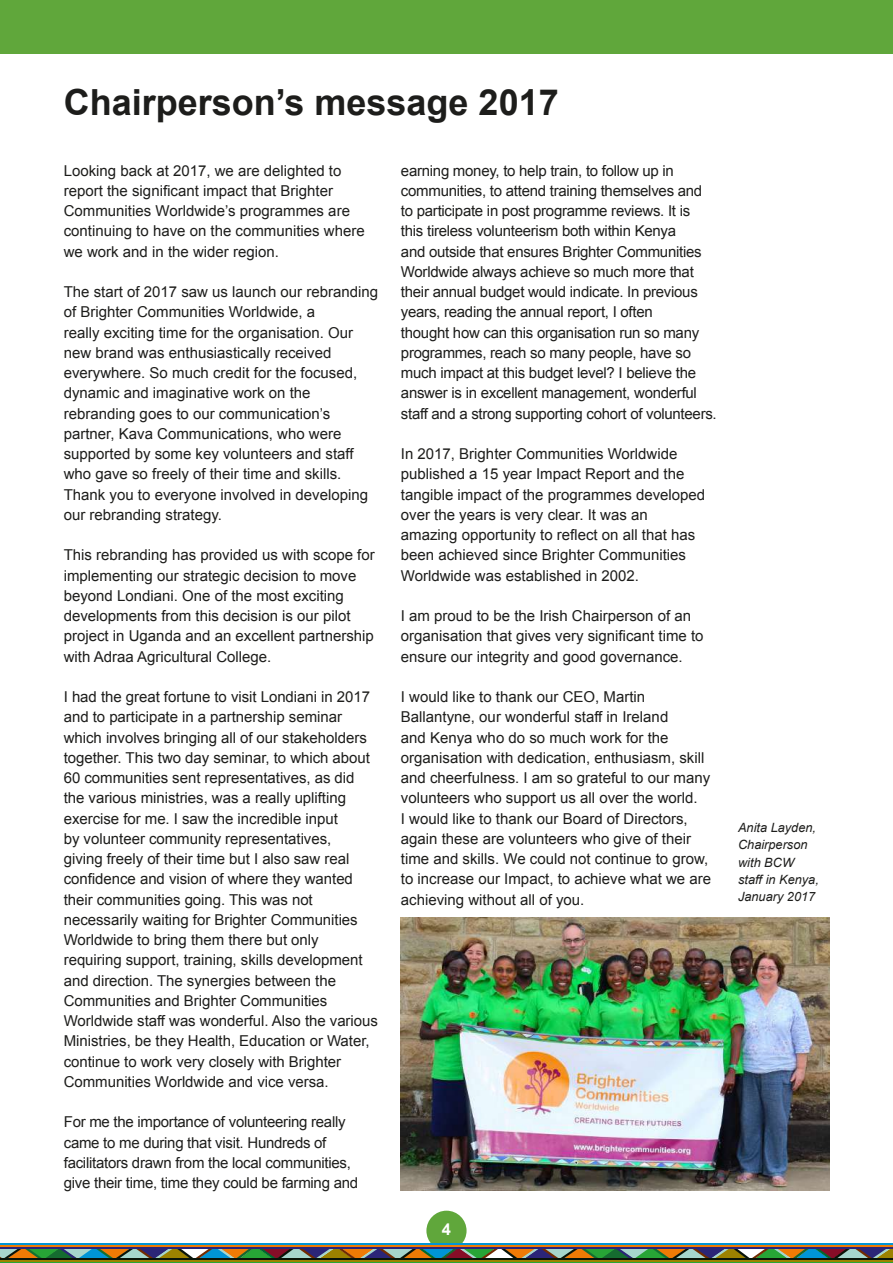
<style>
.page{position:relative;width:893px;height:1263px;background:#fff}
.page>*{position:absolute;margin:0;border:0;box-sizing:border-box;transform-origin:0 0}
.t1{font:700 36px "Arial";color:#1d1d1b}
.t2{font:700 16.5px "Arial";color:#fff}
.t3{font:15px/20.2px "Arial";color:#1d1d1b}
.t4{font:15px/20.2px "Arial";letter-spacing:-.02em;color:#1d1d1b}
.t5{font:italic 12.75px/17.2px "Arial";color:#1d1d1b}
</style>
<div class="page">
<div style="left:426px;top:1211px;width:41px;height:40px;background:#60a73b;border-radius:50%"></div>
<div style="left:0;top:0;width:893px;height:54px;background:#60a73b"></div>
<svg style="left:0;top:1248px;width:893px;height:10px;background:#6f7a63"></svg>
<hr style="left:0;top:1243px;width:893px;height:2px;background:#0095d6">
<hr style="left:0;top:1245px;width:893px;height:2px;background:#ef7b05">
<hr style="left:0;top:1258px;width:893px;height:2px;background:#091408">
<hr style="left:0;top:1260px;width:893px;height:2px;background:#9c8200">
<hr style="left:0;top:1247px;width:893px;height:1px;background:#2b2577">
<hr style="left:0;top:1262px;width:893px;height:1px;background:#27a536">
<img style="left:401px;top:917px;width:428px;height:273px">
<h1 class="t1" style="left:64px;top:78px;width:496px">Chairperson’s message 2017</h1>
<p class="t3" style="left:64px;top:160px;width:302px">Looking back at 2017, we are delighted to report the significant impact that Brighter Communities Worldwide’s programmes are continuing to have on the communities where we work and in the wider region.</p>
<p class="t3" style="left:64px;top:282px;width:316px">The start of 2017 saw us launch our rebranding of Brighter Communities Worldwide, a<br>really exciting time for the organisation. Our new brand was enthusiastically received everywhere. So much credit for the focused, dynamic and imaginative work on the rebranding goes to our communication’s partner, Kava Communications, who were supported by some key volunteers and staff who gave so freely of their time and skills.<br>Thank you to everyone involved in developing our rebranding strategy.</p>
<p class="t3" style="left:64px;top:545px;width:312px">This rebranding has provided us with scope for implementing our strategic decision to move beyond Londiani. One of the most exciting developments from this decision is our pilot project in Uganda and an excellent partnership with Adraa Agricultural College.</p>
<p class="t3" style="left:64px;top:687px;width:316px">I had the great fortune to visit Londiani in 2017 and to participate in a partnership seminar which involves bringing all of our stakeholders together. This two day seminar, to which about 60 communities sent representatives, as did the various ministries, was a really uplifting exercise for me. I saw the incredible input<br>by volunteer community representatives,<br>giving freely of their time but I also saw real confidence and vision of where they wanted their communities going. This was not necessarily waiting for Brighter Communities Worldwide to bring them there but only requiring support, training, skills development and direction. The synergies between the Communities and Brighter Communities Worldwide staff was wonderful. Also the various Ministries, be they Health, Education or Water, continue to work very closely with Brighter Communities Worldwide and vice versa.</p>
<p class="t4" style="left:64px;top:1112px;width:296px">For me the importance of volunteering really came to me during that visit. Hundreds of facilitators drawn from the local communities, give their time, time they could be farming and</p>
<p class="t4" style="left:401px;top:160px;width:317px">earning money, to help train, to follow up in communities, to attend training themselves and to participate in post programme reviews. It is<br>this tireless volunteerism both within Kenya<br>and outside that ensures Brighter Communities Worldwide always achieve so much more that their annual budget would indicate. In previous years, reading the annual report, I often<br>thought how can this organisation run so many programmes, reach so many people, have so much impact at this budget level? I believe the answer is in excellent management, wonderful staff and a strong supporting cohort of volunteers.</p>
<p class="t3" style="left:401px;top:444px;width:306px">In 2017, Brighter Communities Worldwide published a 15 year Impact Report and the tangible impact of the programmes developed over the years is very clear. It was an amazing opportunity to reflect on all that has been achieved since Brighter Communities Worldwide was established in 2002.</p>
<p class="t3" style="left:401px;top:606px;width:304px">I am proud to be the Irish Chairperson of an organisation that gives very significant time to ensure our integrity and good governance.</p>
<p class="t3" style="left:401px;top:687px;width:312px">I would like to thank our CEO, Martin Ballantyne, our wonderful staff in Ireland<br>and Kenya who do so much work for the organisation with dedication, enthusiasm, skill and cheerfulness. I am so grateful to our many volunteers who support us all over the world.<br>I would like to thank our Board of Directors, again these are volunteers who give of their time and skills. We could not continue to grow, to increase our Impact, to achieve what we are achieving without all of you.</p>
<p class="t2" style="left:442px;top:1218px;width:11px">4</p>
<p class="t5" style="left:738px;top:819px;width:82px">Anita Layden,<br>Chairperson with BCW staff in Kenya,<br>January 2017</p>
</div>
